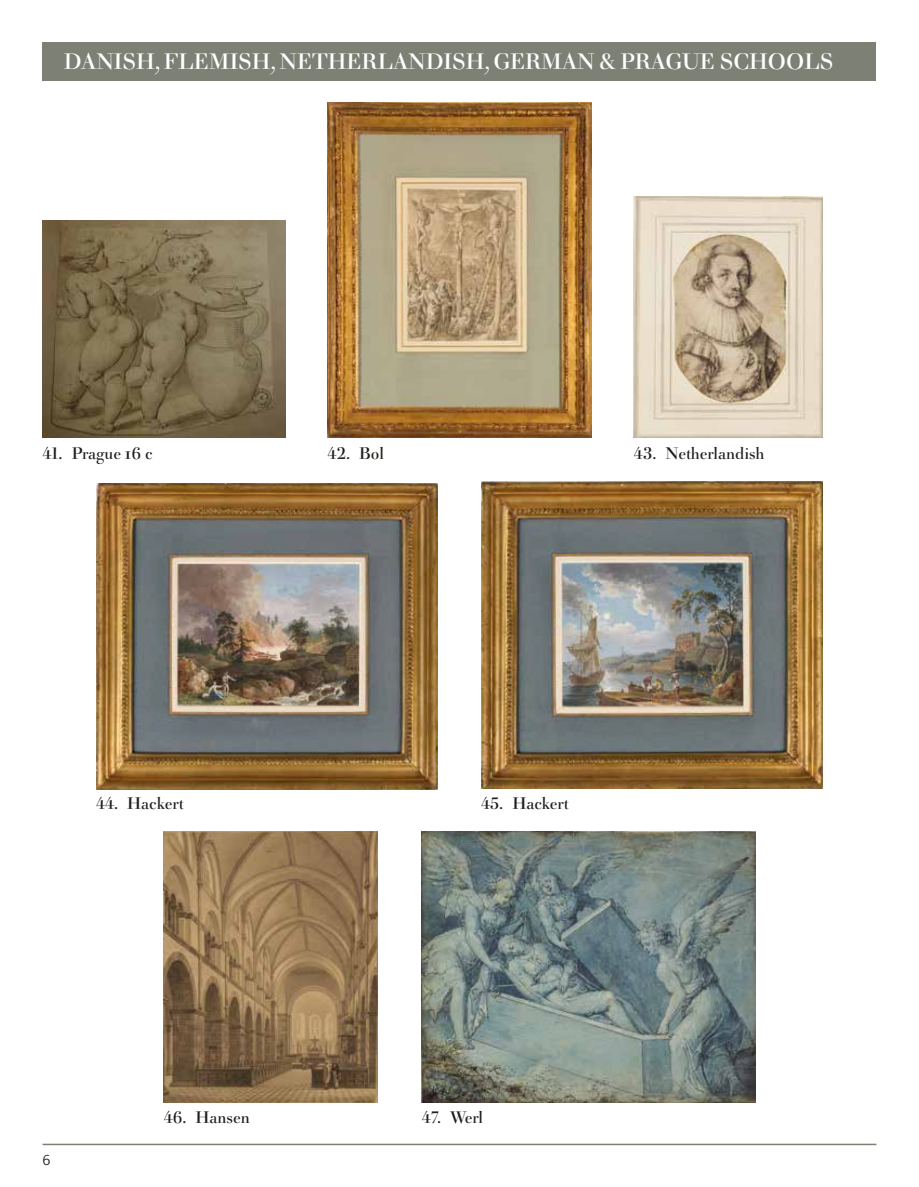
<style>
.page{position:relative;width:919px;height:1187px;background:#fff}
.page>*{position:absolute;margin:0;border:0;box-sizing:border-box;transform-origin:0 0}
.t1{font:24px "Acanthus";color:#fff}
.t2{font:18px "Acanthus";color:#1d1d1b}
.t3{font:18px "Acanthus Small Caps";color:#1d1d1b}
.t4{font:300 15px "Alber";color:#1d1d1b}
.s1{font-family:"Acanthus"}
.s2{font-family:"Acanthus Small Caps"}
</style>
<div class="page">
<img style="left:43px;top:220px;width:242px;height:218px">
<img style="left:327px;top:102px;width:264px;height:336px">
<img style="left:634px;top:196px;width:188px;height:242px">
<img style="left:96px;top:483px;width:342px;height:306px">
<img style="left:481px;top:482px;width:341px;height:306px">
<img style="left:163px;top:831px;width:215px;height:271px">
<img style="left:422px;top:831px;width:333px;height:271px">
<hr style="left:43px;top:1143px;width:833px;height:2px;background:#7d8175">
<div style="left:43px;top:43px;width:833px;height:38px;background:#7d8175"></div>
<h1 class="t1" style="left:64px;top:50px;width:771px">DANISH, FLEMISH, NETHERLANDISH, GERMAN &amp; PRAGUE SCHOOLS</h1>
<p class="t3" style="left:327px;top:444px;width:58px">42. <span class="s1">Bol</span></p>
<p class="t2" style="left:43px;top:444px;width:111px"><span class="s2">41.</span> Prague 16 c</p>
<p class="t2" style="left:634px;top:444px;width:132px"><span class="s2">43.</span> Netherlandish</p>
<p class="t2" style="left:96px;top:794px;width:89px"><span class="s2">44.</span> Hackert</p>
<p class="t2" style="left:481px;top:794px;width:89px"><span class="s2">45.</span> Hackert</p>
<p class="t4" style="left:43px;top:1150px;width:10px">6</p>
<p class="t2" style="left:164px;top:1107px;width:87px"><span class="s2">46.</span> Hansen</p>
<p class="t2" style="left:422px;top:1107px;width:63px"><span class="s2">47.</span> Werl</p>
</div>
